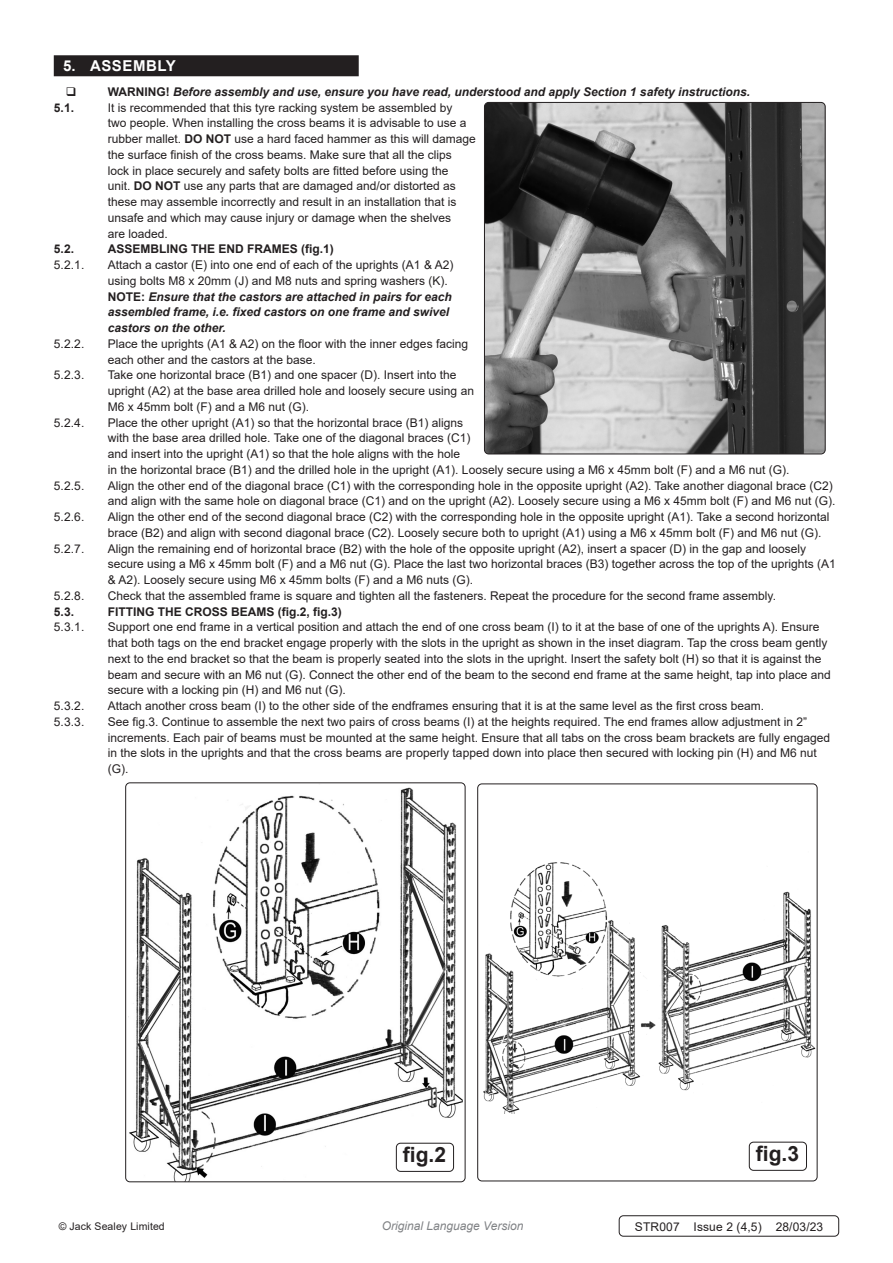
<style>
.page{position:relative;width:893px;height:1263px;background:#fff}
.page>*{position:absolute;margin:0;border:0;box-sizing:border-box;transform-origin:0 0}
.t1{font:700 21px "Arial";color:#231f20}
.t2{font:700 15px "Arial";letter-spacing:.035em;color:#fff}
.Body{font:12px/15.8px "Arial";color:#231f20}
.Body-2{font:italic 700 12px "Arial";color:#231f20}
.t3{font:700 12px "Arial";color:#231f20}
.Body__Footer{font:12px "Arial";letter-spacing:.01em;color:#231f20}
.t4{font:italic 12px "Arial";color:#808285}
.Body__Justified__7pt{font:10.5px "Arial";letter-spacing:.01em;color:#231f20}
.s1{font-style:normal}
.s2{font-weight:700}
</style>
<div class="page">
<div style="left:54px;top:55px;width:305px;height:21px;background:#231f20"></div>
<img style="left:128px;top:787px;width:335px;height:393px">
<div style="left:125px;top:782px;width:340px;height:400px;border:1px solid #231f20;border-radius:4px"></div>
<img style="left:483px;top:862px;width:332px;height:251px">
<div style="left:477px;top:783px;width:340px;height:398px;border:1px solid #231f20;border-radius:4px"></div>
<div style="left:396px;top:1143px;width:58px;height:28px;background:#fff;border-radius:4px"></div>
<div style="left:396px;top:1143px;width:58px;height:29px;border:1px solid #231f20;border-radius:4px"></div>
<div style="left:749px;top:1142px;width:58px;height:29px;border:1px solid #231f20;border-radius:4px"></div>
<img style="left:484px;top:104px;width:341px;height:350px">
<div style="left:484px;top:102px;width:342px;height:352px;border:1px solid #231f20;border-radius:4px"></div>
<div style="left:619px;top:1215px;width:220px;height:21px;border:1px solid #231f20;border-radius:4px"></div>
<p class="t2" style="left:63px;top:55px;width:114px">5. ASSEMBLY</p>
<p class="Body-2" style="left:108px;top:84px;width:644px"><span class="s1">WARNING!</span> Before assembly and use, ensure you have read, understood and apply Section 1 safety instructions.</p>
<p class="t3" style="left:54px;top:99px;width:22px">5.1.</p>
<p class="Body" style="left:108px;top:99px;width:346px">It is recommended that this tyre racking system be assembled by</p>
<p class="Body" style="left:108px;top:115px;width:360px">two people. When installing the cross beams it is advisable to use a</p>
<p class="Body" style="left:108px;top:131px;width:370px">rubber mallet. <span class="s2">DO NOT</span> use a hard faced hammer as this will damage</p>
<p class="Body" style="left:108px;top:147px;width:346px">the surface finish of the cross beams. Make sure that all the clips</p>
<p class="Body" style="left:108px;top:162px;width:342px">lock in place securely and safety bolts are fitted before using the</p>
<p class="Body" style="left:108px;top:178px;width:350px">unit. <span class="s2">DO NOT</span> use any parts that are damaged and/or distorted as</p>
<p class="Body" style="left:108px;top:194px;width:350px">these may assemble incorrectly and result in an installation that is</p>
<p class="Body" style="left:108px;top:210px;width:345px">unsafe and which may cause injury or damage when the shelves</p>
<p class="Body" style="left:108px;top:225px;width:62px">are loaded.</p>
<p class="t3" style="left:54px;top:241px;width:22px">5.2.</p>
<p class="t3" style="left:108px;top:241px;width:228px">ASSEMBLING THE END FRAMES (fig.1)</p>
<p class="Body" style="left:54px;top:257px;width:32px">5.2.1.</p>
<p class="Body" style="left:108px;top:257px;width:347px">Attach a castor (E) into one end of each of the uprights (A1 &amp; A2)</p>
<p class="Body" style="left:108px;top:273px;width:342px">using bolts M8 x 20mm (J) and M8 nuts and spring washers (K).</p>
<p class="Body-2" style="left:108px;top:288px;width:346px"><span class="s1">NOTE:</span> Ensure that the castors are attached in pairs for each</p>
<p class="Body-2" style="left:108px;top:304px;width:343px">assembled frame, i.e. fixed castors on one frame and swivel</p>
<p class="Body-2" style="left:108px;top:320px;width:120px">castors on the other.</p>
<p class="Body" style="left:54px;top:336px;width:32px">5.2.2.</p>
<p class="Body" style="left:108px;top:336px;width:362px">Place the uprights (A1 &amp; A2) on the floor with the inner edges facing</p>
<p class="Body" style="left:108px;top:351px;width:210px">each other and the castors at the base.</p>
<p class="Body" style="left:54px;top:367px;width:32px">5.2.3.</p>
<p class="Body" style="left:108px;top:367px;width:350px">Take one horizontal brace (B1) and one spacer (D). Insert into the</p>
<p class="Body" style="left:108px;top:383px;width:368px">upright (A2) at the base area drilled hole and loosely secure using an</p>
<p class="Body" style="left:108px;top:399px;width:203px">M6 x 45mm bolt (F) and a M6 nut (G).</p>
<p class="Body" style="left:54px;top:414px;width:32px">5.2.4.</p>
<p class="Body" style="left:108px;top:414px;width:357px">Place the other upright (A1) so that the horizontal brace (B1) aligns</p>
<p class="Body" style="left:108px;top:430px;width:364px">with the base area drilled hole. Take one of the diagonal braces (C1)</p>
<p class="Body" style="left:108px;top:446px;width:354px">and insert into the upright (A1) so that the hole aligns with the hole</p>
<p class="Body" style="left:108px;top:462px;width:683px">in the horizontal brace (B1) and the drilled hole in the upright (A1). Loosely secure using a M6 x 45mm bolt (F) and a M6 nut (G).</p>
<p class="Body" style="left:54px;top:477px;width:32px">5.2.5.</p>
<p class="Body" style="left:108px;top:477px;width:729px">Align the other end of the diagonal brace (C1) with the corresponding hole in the opposite upright (A2). Take another diagonal brace (C2) and align with the same hole on diagonal brace (C1) and on the upright (A2). Loosely secure using a M6 x 45mm bolt (F) and M6 nut (G).</p>
<p class="Body" style="left:54px;top:509px;width:32px">5.2.6.</p>
<p class="Body" style="left:108px;top:509px;width:723px">Align the other end of the second diagonal brace (C2) with the corresponding hole in the opposite upright (A1). Take a second horizontal brace (B2) and align with second diagonal brace (C2). Loosely secure both to upright (A1) using a M6 x 45mm bolt (F) and M6 nut (G).</p>
<p class="Body" style="left:54px;top:540px;width:32px">5.2.7.</p>
<p class="Body" style="left:108px;top:540px;width:729px">Align the remaining end of horizontal brace (B2) with the hole of the opposite upright (A2), insert a spacer (D) in the gap and loosely secure using a M6 x 45mm bolt (F) and a M6 nut (G). Place the last two horizontal braces (B3) together across the top of the uprights (A1 &amp; A2). Loosely secure using M6 x 45mm bolts (F) and a M6 nuts (G).</p>
<p class="Body" style="left:54px;top:588px;width:32px">5.2.8.</p>
<p class="Body" style="left:108px;top:588px;width:670px">Check that the assembled frame is square and tighten all the fasteners. Repeat the procedure for the second frame assembly.</p>
<p class="t3" style="left:54px;top:603px;width:22px">5.3.</p>
<p class="t3" style="left:108px;top:603px;width:236px">FITTING THE CROSS BEAMS (fig.2, fig.3)</p>
<p class="Body" style="left:54px;top:619px;width:32px">5.3.1.</p>
<p class="Body" style="left:108px;top:619px;width:725px">Support one end frame in a vertical position and attach the end of one cross beam (I) to it at the base of one of the uprights A). Ensure that both tags on the end bracket engage properly with the slots in the upright as shown in the inset diagram. Tap the cross beam gently next to the end bracket so that the beam is properly seated into the slots in the upright. Insert the safety bolt (H) so that it is against the beam and secure with an M6 nut (G). Connect the other end of the beam to the second end frame at the same height, tap into place and secure with a locking pin (H) and M6 nut (G).</p>
<p class="Body" style="left:54px;top:698px;width:32px">5.3.2.</p>
<p class="Body" style="left:108px;top:698px;width:658px">Attach another cross beam (I) to the other side of the endframes ensuring that it is at the same level as the first cross beam.</p>
<p class="Body" style="left:54px;top:714px;width:32px">5.3.3.</p>
<p class="Body" style="left:108px;top:714px;width:724px">See fig.3. Continue to assemble the next two pairs of cross beams (I) at the heights required. The end frames allow adjustment in 2” increments. Each pair of beams must be mounted at the same height. Ensure that all tabs on the cross beam brackets are fully engaged in the slots in the uprights and that the cross beams are properly tapped down into place then secured with locking pin (H) and M6 nut (G).</p>
<p class="t1" style="left:403px;top:1140px;width:45px">fig.2</p>
<p class="t1" style="left:756px;top:1138px;width:45px">fig.3</p>
<p class="Body__Justified__7pt" style="left:59px;top:1219px;width:108px">© Jack Sealey Limited</p>
<p class="t4" style="left:382px;top:1218px;width:143px">Original Language Version</p>
<p class="Body__Footer" style="left:635px;top:1218px;width:190px">STR007 Issue 2 (4,5) 28/03/23</p>
</div>
